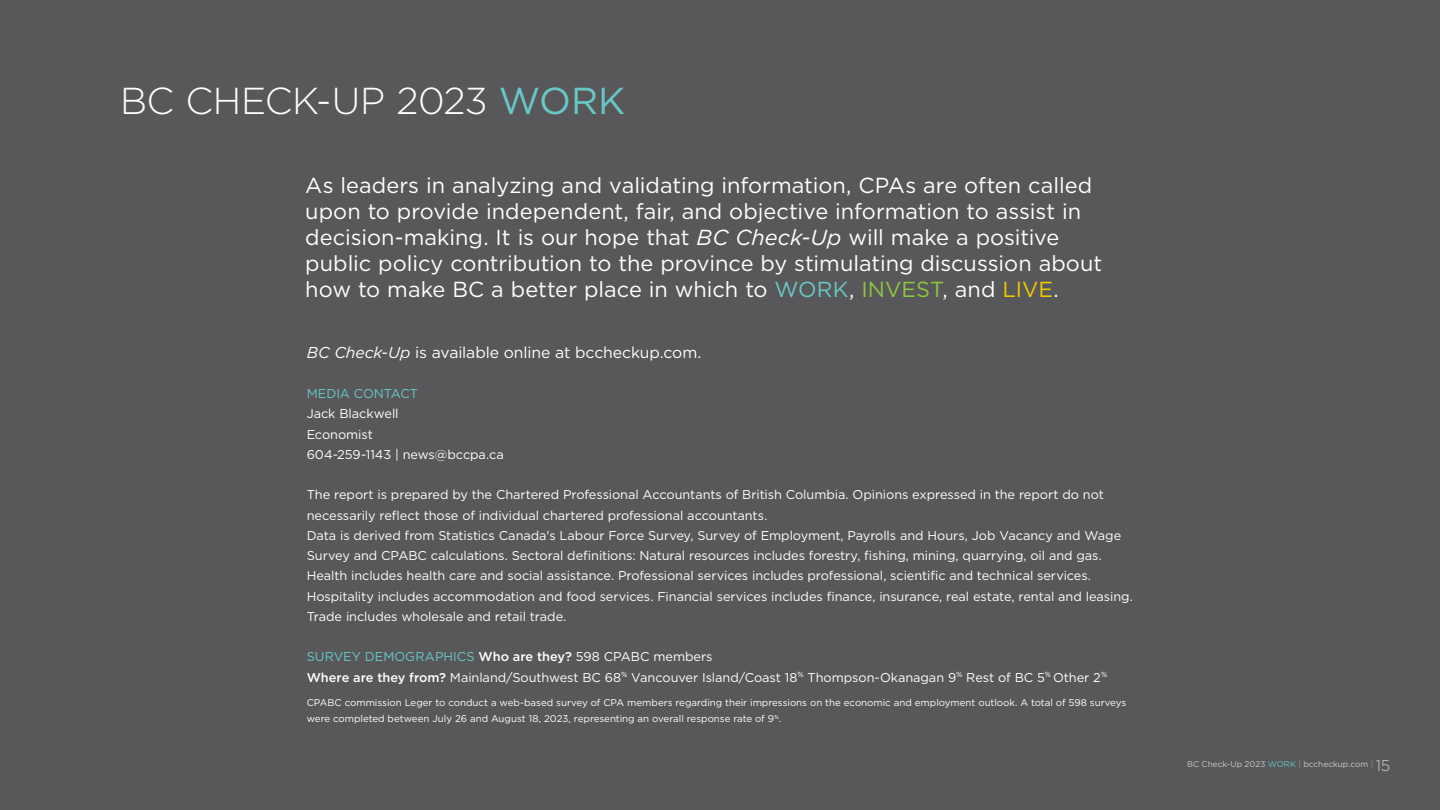
<style>
.page{position:relative;width:1440px;height:810px;background:#58575a}
.page>*{position:absolute;margin:0;border:0;box-sizing:border-box;transform-origin:0 0}
.t1{font:300 37.5px "Gotham";letter-spacing:-.015em;color:#fff}
.Sub_Head{font:21.75px/26.1px "Gotham";color:#fff}
.Body{font:15.75px "Gotham";letter-spacing:-.005em;color:#fff}
.Body-2{font:12.75px/20.2px "Gotham";letter-spacing:-.005em;color:#fff}
.Body-3{font:12.75px "Gotham";letter-spacing:-.01em;color:#68c8c6}
.Body-4{font:9.75px/15.8px "Gotham";letter-spacing:-.005em;color:#fff}
.t2{font:8.25px "Gotham";letter-spacing:.005em;color:#c9cacc}
.s1{font-weight:400;color:#68c8c6}
.s2{font-style:italic}
.s3{color:#68c8c6}
.s4{color:#8dc63f}
.s5{color:#f0cb00}
.s6{font-weight:500}
.s7{color:#949496}
.s8{font-weight:300;font-size:15.75px}
</style>
<div class="page">
<p class="t1" style="left:120px;top:77px;width:507px">BC CHECK-UP 2023 <span class="s1">WORK</span></p>
<p class="Sub_Head" style="left:305px;top:171px;width:798px">As leaders in analyzing and validating information, CPAs are often called upon to provide independent, fair, and objective information to assist in decision-making. It is our hope that <span class="s2">BC Check-Up</span> will make a positive public policy contribution to the province by stimulating discussion about how to make BC a better place in which to <span class="s3">WORK</span>, <span class="s4">INVEST</span>, and <span class="s5">LIVE</span>.</p>
<p class="Body" style="left:307px;top:342px;width:396px"><span class="s2">BC Check-Up</span> is available online at bccheckup.com.</p>
<p class="Body-3" style="left:307px;top:385px;width:113px">MEDIA CONTACT</p>
<p class="Body-2" style="left:307px;top:403px;width:93px">Jack Blackwell</p>
<p class="Body-2" style="left:307px;top:424px;width:68px">Economist</p>
<p class="Body-2" style="left:307px;top:444px;width:199px">604-259-1143 | news@bccpa.ca</p>
<p class="Body-2" style="left:307px;top:484px;width:799px">The report is prepared by the Chartered Professional Accountants of British Columbia. Opinions expressed in the report do not necessarily reflect those of individual chartered professional accountants.</p>
<p class="Body-2" style="left:307px;top:525px;width:828px">Data is derived from Statistics Canada's Labour Force Survey, Survey of Employment, Payrolls and Hours, Job Vacancy and Wage Survey and CPABC calculations. Sectoral definitions: Natural resources includes forestry, fishing, mining, quarrying, oil and gas.<br>Health includes health care and social assistance. Professional services includes professional, scientific and technical services.<br>Hospitality includes accommodation and food services. Financial services includes finance, insurance, real estate, rental and leasing.<br>Trade includes wholesale and retail trade.</p>
<p class="Body-2" style="left:307px;top:646px;width:802px"><span class="s3">SURVEY DEMOGRAPHICS</span> <span class="s6">Who are they?</span> 598 CPABC members<br><span class="s6">Where are they from?</span> Mainland/Southwest BC 68<sup>%</sup> Vancouver Island/Coast 18<sup>%</sup> Thompson-Okanagan 9<sup>%</sup> Rest of BC 5<sup>%</sup> Other 2<sup>%</sup></p>
<p class="Body-4" style="left:307px;top:695px;width:821px">CPABC commission Leger to conduct a web-based survey of CPA members regarding their impressions on the economic and employment outlook. A total of 598 surveys were completed between July 26 and August 18, 2023, representing an overall response rate of 9<sup>%</sup>.</p>
<p class="t2" style="left:1187px;top:758px;width:205px">BC Check-Up 2023 <span class="s3">WORK</span> <span class="s7">|</span> bccheckup.com <span class="s7">|</span> <span class="s8">15</span></p>
</div>
